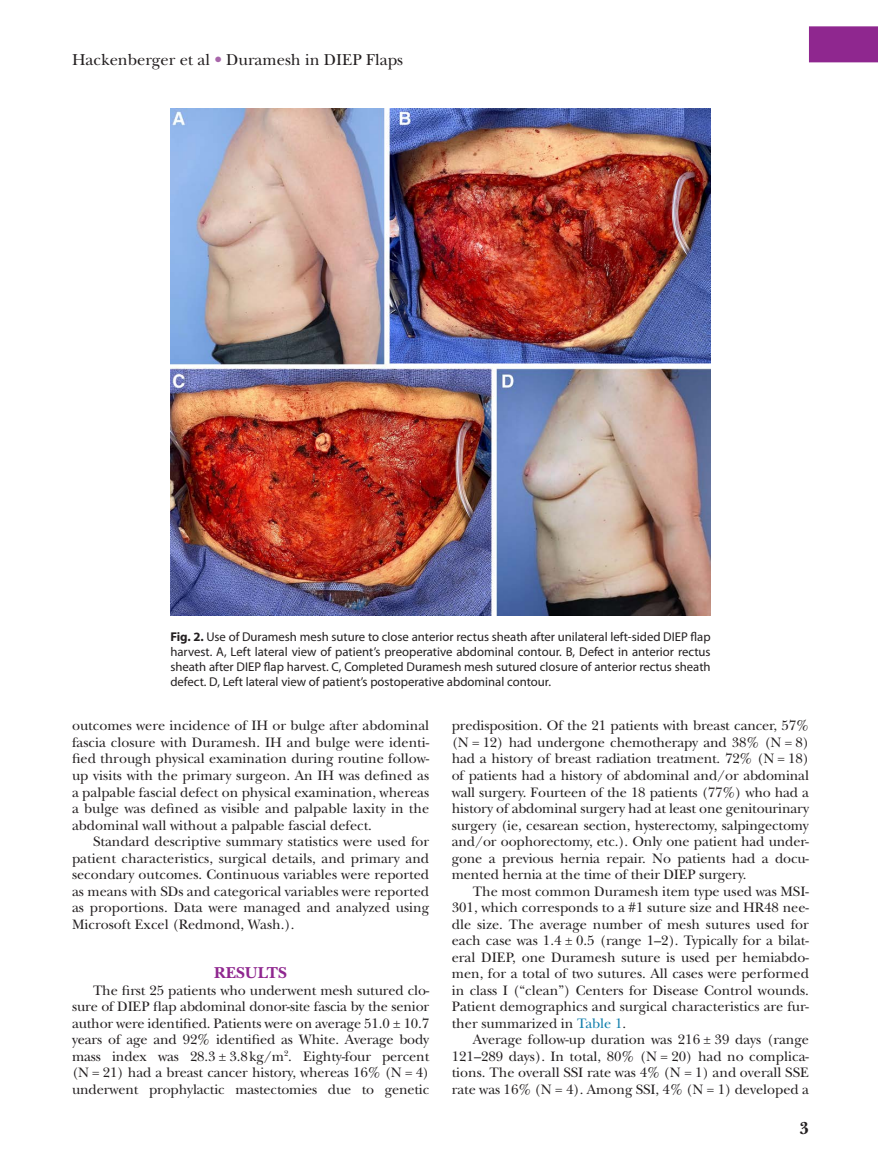
<style>
.page{position:relative;width:878px;height:1175px;background:#fff}
.page>*{position:absolute;margin:0;border:0;box-sizing:border-box;transform-origin:0 0}
.t1{font:700 18px "New Baskerville Std";color:#231f20}
.t2{font:16.5px "New Baskerville Std";color:#231f20}
.t3{font:700 16.5px "New Baskerville Std";color:#8f278f}
.t4{font:14.25px/16.5px "New Baskerville Std";color:#231f20;text-align:justify}
.t5{font:12.75px/15px "Myriad Pro";color:#231f20;text-align:justify}
.s1{color:#a866aa}
.s2{font-weight:700}
.s3{color:#0f7eac}
</style>
<div class="page">
<div style="left:808px;top:26px;width:70px;height:36px;background:#8f278f"></div>
<img style="left:170px;top:108px;width:540px;height:507px">
<p class="t2" style="left:72px;top:50px;width:332px">Hackenberger et al <span class="s1">•</span> Duramesh in DIEP Flaps</p>
<p class="t5" style="left:170px;top:629px;width:542px"><span class="s2">Fig. 2.</span> Use of Duramesh mesh suture to close anterior rectus sheath after unilateral left-sided DIEP flap harvest. A, Left lateral view of patient’s preoperative abdominal contour. B, Defect in anterior rectus sheath after DIEP flap harvest. C, Completed Duramesh mesh sutured closure of anterior rectus sheath defect. D, Left lateral view of patient’s postoperative abdominal contour.</p>
<p class="t4" style="left:72px;top:717px;width:359px">outcomes were incidence of IH or bulge after abdominal fascia closure with Duramesh. IH and bulge were identi&shy;fied through physical examination during routine follow&shy;up visits with the primary surgeon. An IH was defined as a palpable fascial defect on physical examination, whereas a bulge was defined as visible and palpable laxity in the abdominal wall without a palpable fascial defect.</p>
<p class="t4" style="left:72px;top:833px;width:359px;text-indent:21px">Standard descriptive summary statistics were used for patient characteristics, surgical details, and primary and secondary outcomes. Continuous variables were reported as means with SDs and categorical variables were reported as proportions. Data were managed and analyzed using Microsoft Excel (Redmond, Wash.).</p>
<p class="t3" style="left:214px;top:963px;width:74px">RESULTS</p>
<p class="t4" style="left:72px;top:981px;width:359px;text-indent:21px">The first 25 patients who underwent mesh sutured clo&shy;sure of DIEP flap abdominal donor-site fascia by the senior author were identified. Patients were on average 51.0 ± 10.7 years of age and 92% identified as White. Average body mass index was 28.3 ± 3.8kg/m<sup>2</sup>. Eighty-four percent (N = 21) had a breast cancer history, whereas 16% (N = 4) underwent prophylactic mastectomies due to genetic</p>
<p class="t4" style="left:452px;top:717px;width:359px">predisposition. Of the 21 patients with breast cancer, 57% (N = 12) had undergone chemotherapy and 38% (N = 8) had a history of breast radiation treatment. 72% (N = 18) of patients had a history of abdominal and/or abdominal wall surgery. Fourteen of the 18 patients (77%) who had a history of abdominal surgery had at least one genitourinary surgery (ie, cesarean section, hysterectomy, salpingectomy and/or oophorectomy, etc.). Only one patient had under&shy;gone a previous hernia repair. No patients had a docu&shy;mented hernia at the time of their DIEP surgery.</p>
<p class="t4" style="left:452px;top:882px;width:359px;text-indent:21px">The most common Duramesh item type used was MSI-301, which corresponds to a #1 suture size and HR48 nee&shy;dle size. The average number of mesh sutures used for each case was 1.4 ± 0.5 (range 1–2). Typically for a bilat&shy;eral DIEP, one Duramesh suture is used per hemiabdo&shy;men, for a total of two sutures. All cases were performed in class I (“clean”) Centers for Disease Control wounds.<br>Patient demographics and surgical characteristics are fur&shy;ther summarized in <span class="s3">Table 1</span>.</p>
<p class="t4" style="left:452px;top:1031px;width:359px;text-indent:21px">Average follow-up duration was 216 ± 39 days (range 121–289 days). In total, 80% (N = 20) had no complica&shy;tions. The overall SSI rate was 4% (N = 1) and overall SSE rate was 16% (N = 4). Among SSI, 4% (N = 1) developed a</p>
<p class="t1" style="left:799px;top:1118px;width:11px">3</p>
</div>
